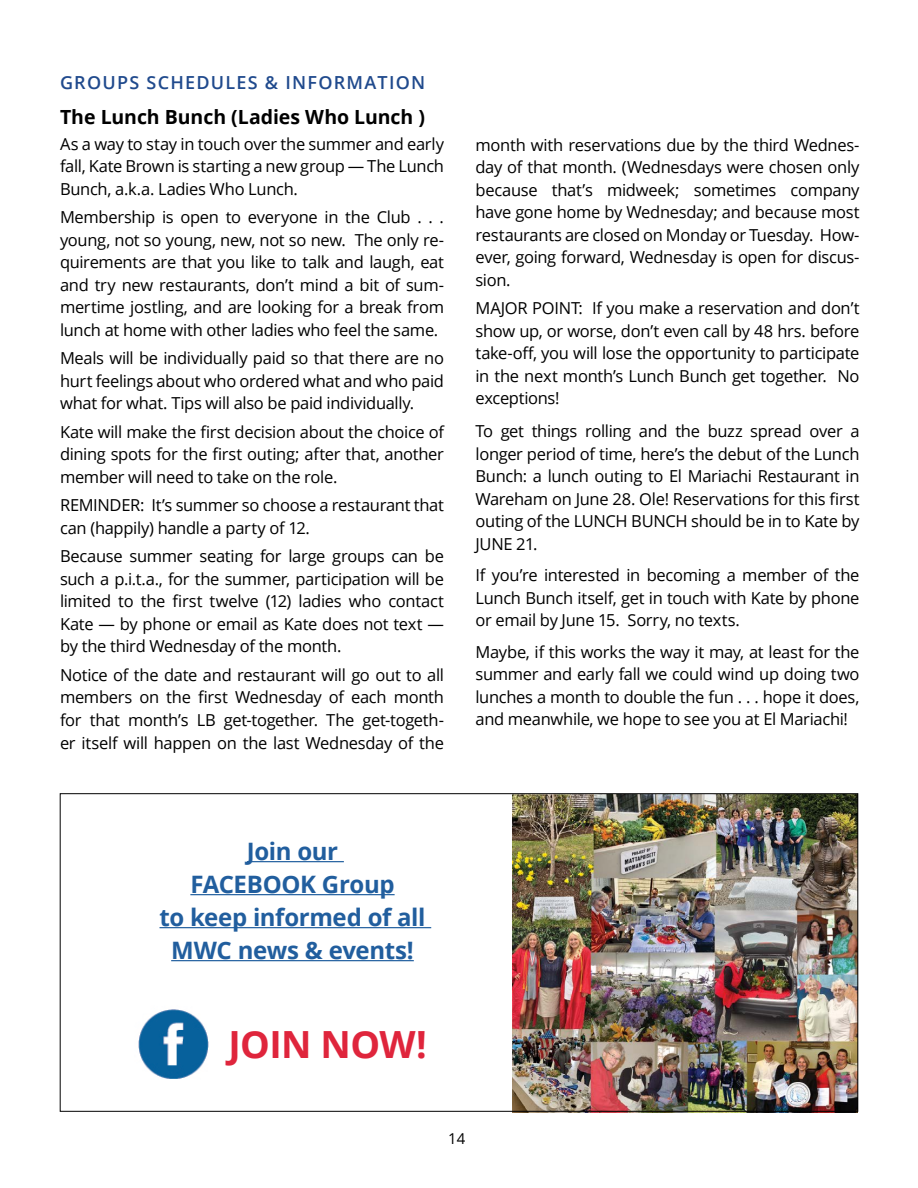
<style>
.page{position:relative;width:918px;height:1188px;background:#fff}
.page>*{position:absolute;margin:0;border:0;box-sizing:border-box;transform-origin:0 0}
.t1{font:700 37.5px "Open Sans";letter-spacing:-.015em;color:#df253c}
.t2{font:700 24px/33px "Open Sans";letter-spacing:-.015em;color:#215e9e;text-align:center}
.t3{font:700 19.5px "Open Sans";letter-spacing:-.005em;color:#000}
.t4{font:600 18px "Open Sans";letter-spacing:.07em;color:#204a8d}
.t5{font:16.5px/22.5px "Open Sans";letter-spacing:-.02em;color:#000;text-align:justify}
.t6{font:15px "Open Sans";color:#000}
</style>
<div class="page">
<hr style="left:247px;top:861px;width:97px;height:1px;background:#215e9e">
<hr style="left:190px;top:894px;width:205px;height:1px;background:#215e9e">
<hr style="left:160px;top:927px;width:271px;height:1px;background:#215e9e">
<hr style="left:171px;top:960px;width:243px;height:1px;background:#215e9e">
<img style="left:138px;top:1009px;width:71px;height:70px">
<img style="left:513px;top:796px;width:345px;height:317px">
<p class="t4" style="left:60px;top:70px;width:367px">GROUPS SCHEDULES &amp; INFORMATION</p>
<p class="t3" style="left:60px;top:104px;width:367px">The Lunch Bunch (Ladies Who Lunch )</p>
<p class="t5" style="left:60px;top:132px;width:386px">As a way to stay in touch over the summer and early fall, Kate Brown is starting a new group — The Lunch Bunch, a.k.a. Ladies Who Lunch.</p>
<p class="t5" style="left:60px;top:206px;width:386px">Membership is open to everyone in the Club . . . young, not so young, new, not so new. The only re&shy;quirements are that you like to talk and laugh, eat and try new restaurants, don’t mind a bit of sum&shy;mertime jostling, and are looking for a break from lunch at home with other ladies who feel the same.</p>
<p class="t5" style="left:60px;top:347px;width:386px">Meals will be individually paid so that there are no hurt feelings about who ordered what and who paid what for what. Tips will also be paid individually.</p>
<p class="t5" style="left:60px;top:420px;width:386px">Kate will make the first decision about the choice of dining spots for the first outing; after that, another member will need to take on the role.</p>
<p class="t5" style="left:60px;top:494px;width:385px">REMINDER: It’s summer so choose a restaurant that can (happily) handle a party of 12.</p>
<p class="t5" style="left:60px;top:545px;width:386px">Because summer seating for large groups can be such a p.i.t.a., for the summer, participation will be limited to the first twelve (12) ladies who contact Kate — by phone or email as Kate does not text — by the third Wednesday of the month.</p>
<p class="t5" style="left:60px;top:663px;width:386px">Notice of the date and restaurant will go out to all members on the first Wednesday of each month for that month’s LB get-together. The get-togeth&shy;er itself will happen on the last Wednesday of the</p>
<p class="t5" style="left:476px;top:133px;width:386px">month with reservations due by the third Wednes&shy;day of that month. (Wednesdays were chosen only because that’s midweek; sometimes company have gone home by Wednesday; and because most restaurants are closed on Monday or Tuesday. How&shy;ever, going forward, Wednesday is open for discus&shy;sion.</p>
<p class="t5" style="left:476px;top:297px;width:386px">MAJOR POINT: If you make a reservation and don’t show up, or worse, don’t even call by 48 hrs. before take-off, you will lose the opportunity to participate in the next month’s Lunch Bunch get together. No exceptions!</p>
<p class="t5" style="left:476px;top:420px;width:386px">To get things rolling and the buzz spread over a longer period of time, here’s the debut of the Lunch Bunch: a lunch outing to El Mariachi Restaurant in Wareham on June 28. Ole! Reservations for this first outing of the LUNCH BUNCH should be in to Kate by JUNE 21.</p>
<p class="t5" style="left:476px;top:564px;width:386px">If you’re interested in becoming a member of the Lunch Bunch itself, get in touch with Kate by phone or email by June 15. Sorry, no texts.</p>
<p class="t5" style="left:476px;top:640px;width:386px">Maybe, if this works the way it may, at least for the summer and early fall we could wind up doing two lunches a month to double the fun . . . hope it does, and meanwhile, we hope to see you at El Mariachi!</p>
<h2 class="t2" style="left:159px;top:834px;width:267px">Join our<br>FACEBOOK Group<br>to keep informed of all<br>MWC news &amp; events!</h2>
<h1 class="t1" style="left:228px;top:1018px;width:200px">JOIN NOW!</h1>
<p class="t6" style="left:448px;top:1128px;width:19px">14</p>
</div>
